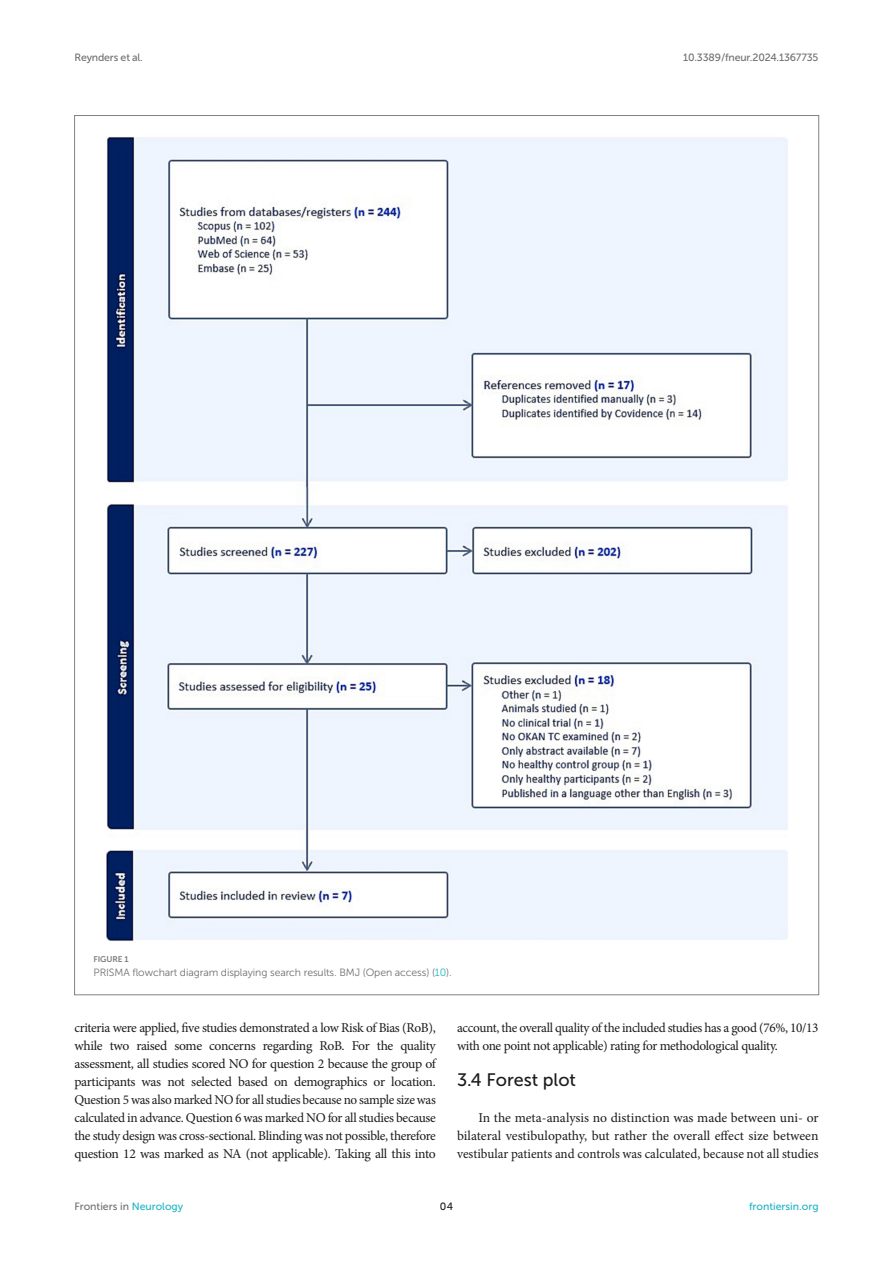
<style>
.page{position:relative;width:893px;height:1263px;background:#fff}
.page>*{position:absolute;margin:0;border:0;box-sizing:border-box;transform-origin:0 0}
.HEAD_2{font:18px "Museo Sans 500";color:#1b1c1b}
.TEXT_FLUSH{font:13.5px/18px "Minion Pro";letter-spacing:-.025em;color:#1b1c1b;text-align:justify}
.FIG_LEG{font:10.5px "Museo Sans 300";letter-spacing:-.01em;color:#706f70}
.t1{font:10.5px "Museo Sans 500";letter-spacing:-.015em;color:#706f70}
.t2{font:10.5px "Museo Sans 500";color:#1db5c3}
.t3{font:10.5px "Museo Sans 500";color:#1b1c1b}
.FIG_HD{font:8.25px "Museo Sans 700";letter-spacing:-.01em;color:#7e7f7f}
.s1{color:#1db5c3}
</style>
<div class="page">
<img style="left:106px;top:137px;width:682px;height:804px">
<p class="t1" style="left:74px;top:51px;width:70px">Reynders et al.</p>
<p class="t1" style="left:683px;top:51px;width:137px">10.3389/fneur.2024.1367735</p>
<p class="FIG_HD" style="left:94px;top:955px;width:37px">FIGURE 1</p>
<p class="FIG_LEG" style="left:94px;top:966px;width:360px">PRISMA flowchart diagram displaying search results. BMJ (Open access) (<span class="s1">10</span>).</p>
<p class="TEXT_FLUSH" style="left:74px;top:1019px;width:363px">criteria were applied, five studies demonstrated a low Risk of Bias (RoB), while two raised some concerns regarding RoB. For the quality assessment, all studies scored NO for question 2 because the group of participants was not selected based on demographics or location.<br>Question 5 was also marked NO for all studies because no sample size was calculated in advance. Question 6 was marked NO for all studies because the study design was cross-sectional. Blinding was not possible, therefore question 12 was marked as NA (not applicable). Taking all this into</p>
<p class="TEXT_FLUSH" style="left:457px;top:1019px;width:363px">account, the overall quality of the included studies has a good (76%, 10/13 with one point not applicable) rating for methodological quality.</p>
<p class="HEAD_2" style="left:457px;top:1070px;width:120px">3.4 Forest plot</p>
<p class="TEXT_FLUSH" style="left:457px;top:1109px;width:363px;text-indent:21px">In the meta-analysis no distinction was made between uni- or bilateral vestibulopathy, but rather the overall effect size between vestibular patients and controls was calculated, because not all studies</p>
<p class="t1" style="left:74px;top:1200px;width:110px">Frontiers in <span class="s1">Neurology</span></p>
<p class="t3" style="left:440px;top:1200px;width:15px">04</p>
<p class="t2" style="left:749px;top:1200px;width:71px">frontiersin.org</p>
</div>
